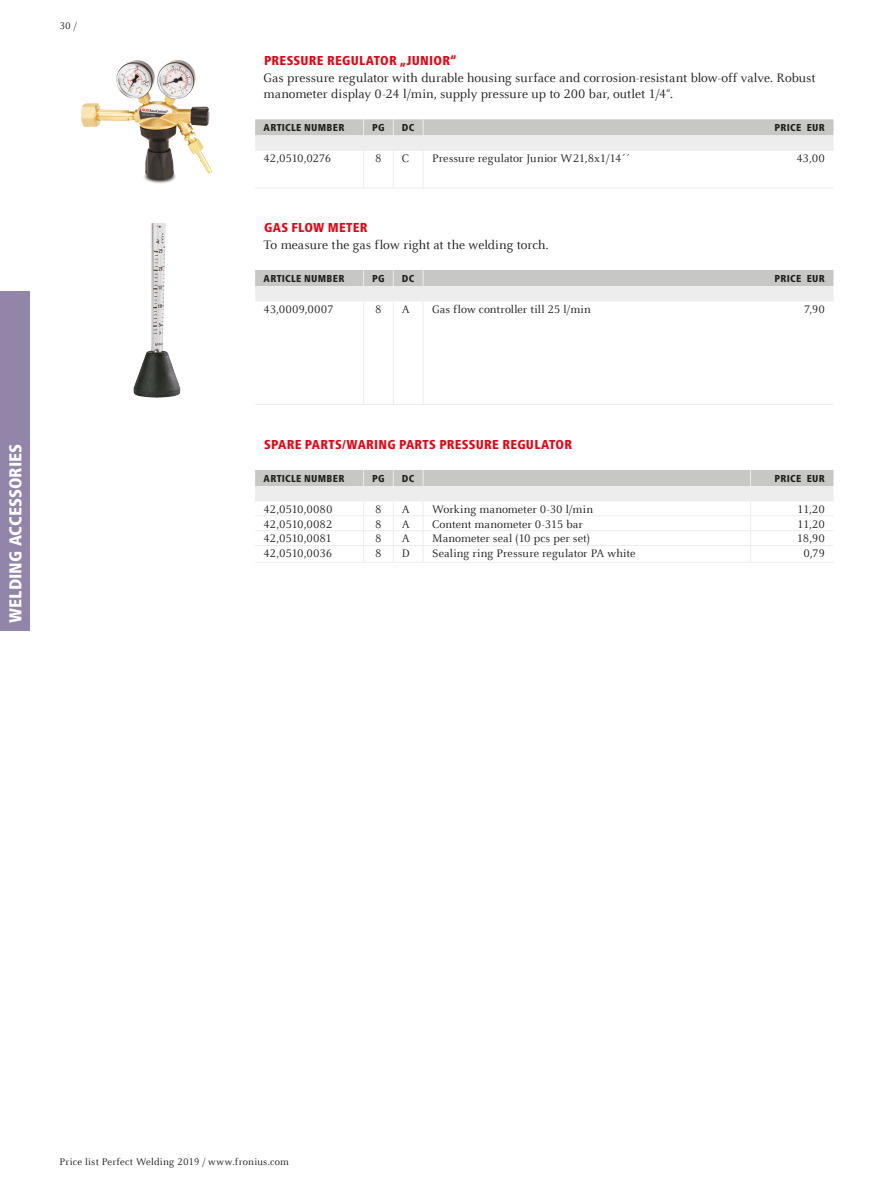
<style>
.page{position:relative;width:893px;height:1187px;background:#fff}
.page>*{position:absolute;margin:0;border:0;box-sizing:border-box;transform-origin:0 0}
.t1{font:800 condensed 18px "Frutiger Next LTW1 G";color:#fff}
.Inhalt{font:13.5px/16.5px "Celeste Offc Pro";color:#1d1d1b}
.Kopf{font:800 condensed 13.5px "Frutiger Next LTW1 G";letter-spacing:.02em;color:#e30614}
.Inhalt-2{font:12px "Celeste Offc Pro";color:#1d1d1b}
.Inhalt-3{font:12px "Celeste Offc Pro";letter-spacing:-.04em;color:#1d1d1b}
.Inhalt-4{font:12px "Celeste Offc Pro";letter-spacing:-.02em;color:#1d1d1b}
.Kopf-2{font:800 condensed 10.5px "Frutiger Next LTW1 G";letter-spacing:.025em;color:#1d1d1b}
.t2{font:10.5px "Celeste Offc Pro";letter-spacing:.02em;color:#1d1d1b}
</style>
<div class="page">
<div style="left:0;top:291px;width:30px;height:339px;background:#9384aa"></div>
<svg style="left:255px;top:119px;width:578px;height:70px"></svg>
<hr style="left:393px;top:188px;width:30px;height:1px;background:#ededed">
<hr style="left:423px;top:188px;width:327px;height:1px;background:#ededed">
<hr style="left:750px;top:188px;width:83px;height:1px;background:#ededed">
<img style="left:81px;top:60px;width:131px;height:124px">
<hr style="left:393px;top:301px;width:1px;height:103px;background:#ededed">
<hr style="left:423px;top:301px;width:1px;height:103px;background:#ededed">
<svg style="left:255px;top:270px;width:578px;height:31px;background:#d9d9d8"></svg>
<hr style="left:363px;top:301px;width:1px;height:103px;background:#ededed">
<hr style="left:393px;top:300px;width:30px;height:1px;background:#ededed">
<hr style="left:423px;top:300px;width:327px;height:1px;background:#ededed">
<hr style="left:750px;top:300px;width:83px;height:1px;background:#ededed">
<hr style="left:255px;top:404px;width:109px;height:1px;background:#ededed">
<svg style="left:364px;top:404px;width:29px;height:1px"></svg>
<hr style="left:393px;top:404px;width:30px;height:1px;background:#ededed">
<hr style="left:423px;top:404px;width:327px;height:1px;background:#ededed">
<hr style="left:750px;top:404px;width:83px;height:1px;background:#ededed">
<img style="left:133px;top:223px;width:48px;height:175px">
<svg style="left:255px;top:470px;width:578px;height:93px"></svg>
<hr style="left:393px;top:562px;width:30px;height:1px;background:#ededed">
<hr style="left:423px;top:562px;width:327px;height:1px;background:#ededed">
<hr style="left:750px;top:562px;width:83px;height:1px;background:#ededed">
<p class="t2" style="left:60px;top:19px;width:19px">30 /</p>
<h1 class="t1" style="left:5px;top:622px;width:179px;rotate:-90deg">Welding accessories</h1>
<p class="Kopf" style="left:264px;top:53px;width:194px">PRESSURE REGULATOR „JUNIOR“</p>
<p class="Inhalt" style="left:264px;top:69px;width:554px">Gas pressure regulator with durable housing surface and corrosion-resistant blow-off valve. Robust manometer display 0-24 l/min, supply pressure up to 200 bar, outlet 1/4“.</p>
<p class="Kopf-2" style="left:264px;top:122px;width:82px">ARTICLE NUMBER</p>
<p class="Kopf-2" style="left:372px;top:122px;width:14px">PG</p>
<p class="Kopf-2" style="left:402px;top:122px;width:14px">DC</p>
<p class="Kopf-2" style="left:775px;top:122px;width:52px">PRICE EUR</p>
<p class="Inhalt-3" style="left:264px;top:151px;width:69px">42,0510,0276</p>
<p class="Inhalt-2" style="left:375px;top:151px;width:8px">8</p>
<p class="Inhalt-2" style="left:402px;top:151px;width:9px">C</p>
<p class="Inhalt-2" style="left:432px;top:151px;width:199px">Pressure regulator Junior W21,8x1/14´´</p>
<p class="Inhalt-2" style="left:796px;top:151px;width:30px">43,00</p>
<p class="Kopf" style="left:264px;top:220px;width:105px">GAS FLOW METER</p>
<p class="Inhalt" style="left:264px;top:236px;width:287px">To measure the gas flow right at the welding torch.</p>
<p class="Kopf-2" style="left:264px;top:272px;width:82px">ARTICLE NUMBER</p>
<p class="Kopf-2" style="left:372px;top:272px;width:14px">PG</p>
<p class="Kopf-2" style="left:402px;top:272px;width:14px">DC</p>
<p class="Kopf-2" style="left:775px;top:272px;width:52px">PRICE EUR</p>
<p class="Inhalt-2" style="left:264px;top:301px;width:71px">43,0009,0007</p>
<p class="Inhalt-2" style="left:375px;top:301px;width:8px">8</p>
<p class="Inhalt-2" style="left:402px;top:301px;width:10px">A</p>
<p class="Inhalt-2" style="left:432px;top:301px;width:160px">Gas flow controller till 25 l/min</p>
<p class="Inhalt-2" style="left:804px;top:301px;width:23px">7,90</p>
<p class="Kopf" style="left:264px;top:436px;width:309px">SPARE PARTS/WARING PARTS PRESSURE REGULATOR</p>
<p class="Kopf-2" style="left:264px;top:472px;width:82px">ARTICLE NUMBER</p>
<p class="Kopf-2" style="left:372px;top:472px;width:14px">PG</p>
<p class="Kopf-2" style="left:402px;top:472px;width:14px">DC</p>
<p class="Kopf-2" style="left:775px;top:472px;width:52px">PRICE EUR</p>
<p class="Inhalt-2" style="left:264px;top:501px;width:70px">42,0510,0080</p>
<p class="Inhalt-2" style="left:375px;top:501px;width:8px">8</p>
<p class="Inhalt-2" style="left:402px;top:501px;width:10px">A</p>
<p class="Inhalt-2" style="left:432px;top:501px;width:163px">Working manometer 0-30 l/min</p>
<p class="Inhalt-2" style="left:797px;top:501px;width:29px">11,20</p>
<p class="Inhalt-4" style="left:264px;top:516px;width:70px">42,0510,0082</p>
<p class="Inhalt-2" style="left:375px;top:516px;width:8px">8</p>
<p class="Inhalt-2" style="left:402px;top:516px;width:10px">A</p>
<p class="Inhalt-2" style="left:432px;top:516px;width:152px">Content manometer 0-315 bar</p>
<p class="Inhalt-2" style="left:797px;top:516px;width:29px">11,20</p>
<p class="Inhalt-3" style="left:264px;top:531px;width:70px">42,0510,0081</p>
<p class="Inhalt-2" style="left:375px;top:531px;width:8px">8</p>
<p class="Inhalt-2" style="left:402px;top:531px;width:10px">A</p>
<p class="Inhalt-2" style="left:432px;top:531px;width:160px">Manometer seal (10 pcs per set)</p>
<p class="Inhalt-2" style="left:797px;top:531px;width:30px">18,90</p>
<p class="Inhalt-2" style="left:264px;top:546px;width:70px">42,0510,0036</p>
<p class="Inhalt-2" style="left:375px;top:546px;width:8px">8</p>
<p class="Inhalt-2" style="left:402px;top:546px;width:9px">D</p>
<p class="Inhalt-2" style="left:432px;top:546px;width:205px">Sealing ring Pressure regulator PA white</p>
<p class="Inhalt-2" style="left:803px;top:546px;width:23px">0,79</p>
<p class="t2" style="left:60px;top:1155px;width:231px">Price list Perfect Welding 2019 / www.fronius.com</p>
</div>
